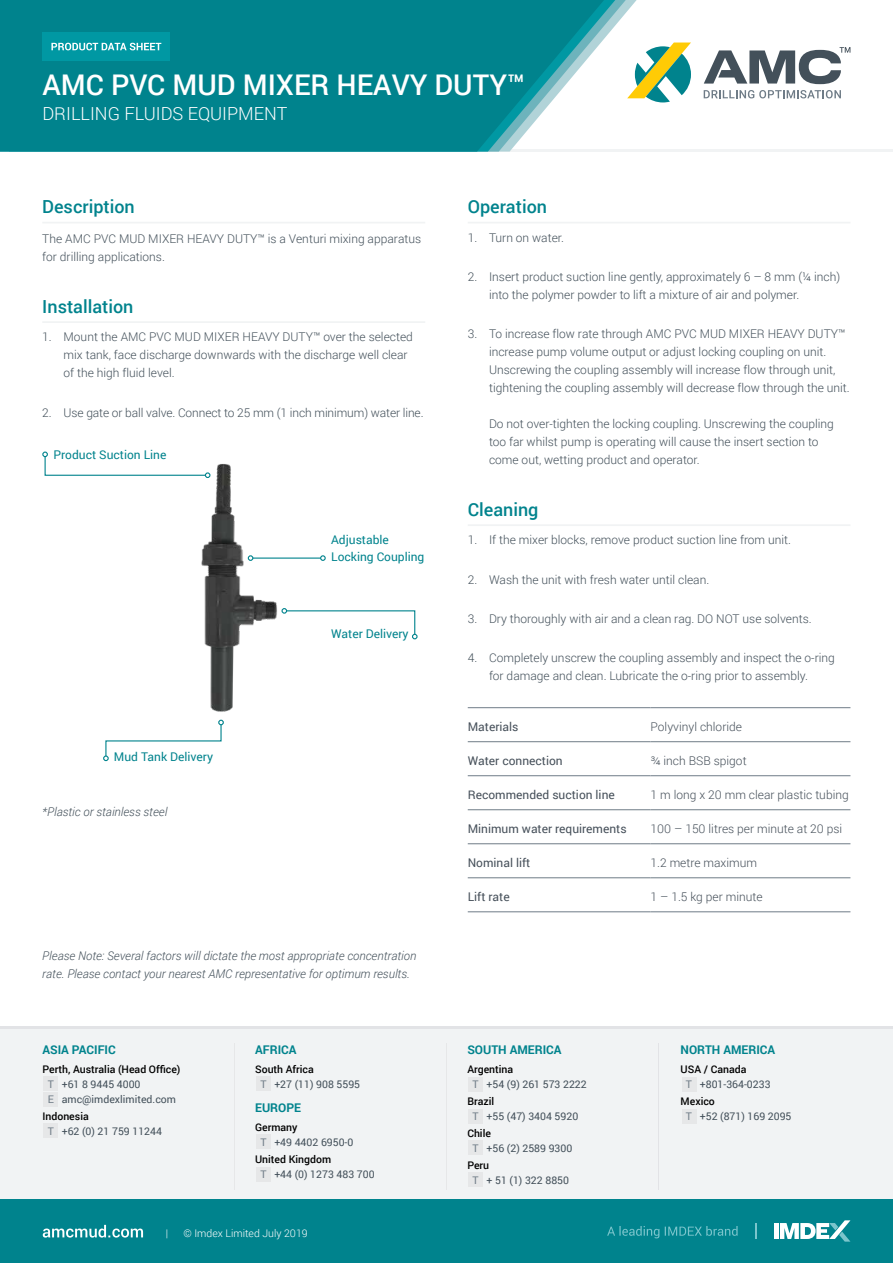
<style>
.page{position:relative;width:893px;height:1263px;background:#fff}
.page>*{position:absolute;margin:0;border:0;box-sizing:border-box;transform-origin:0 0}
.t1{font:500 28.5px "Roboto";color:#fff}
.t2{font:500 18px "Roboto";color:#00838d}
.t3{font:300 18px "Roboto";color:#fff}
.t4{font:300 12px/18px "Roboto";color:#43505a}
.t5{font:italic 300 12px/18px "Roboto";color:#43505a}
.t6{font:300 12px "Roboto";color:#46505a}
.t7{font:12px "Roboto";color:#46505a}
.t8{font:12px/16.5px "Roboto";color:#00838d}
.t9{font:700 12px "Roboto";color:#00838d}
.t10{font:10.5px/15px "Roboto";color:#43505a}
.t11{font:300 10.5px "Roboto";color:#fff}
.s1{font-weight:500;color:#000}
.s2{color:#6f7c87}
</style>
<div class="page">
<svg style="left:704px;top:90px;width:137px;height:8px"></svg>
<svg style="left:654px;top:43px;width:37px;height:59px"></svg>
<svg style="left:704px;top:47px;width:146px;height:37px"></svg>
<hr style="left:0;top:149px;width:893px;height:3px;background:#f1f3f4">
<svg style="left:0;top:0;width:622px;height:152px;background:#198f98"></svg>
<div style="left:43px;top:33px;width:127px;height:28px;background:#0098a3"></div>
<svg style="left:51px;top:43px;width:110px;height:7px"></svg>
<hr style="left:0;top:1027px;width:893px;height:3px;background:#e2e3e6">
<div style="left:0;top:1030px;width:893px;height:170px;background:#f1f3f4"></div>
<div style="left:682px;top:1077px;width:14px;height:14px;background:#e6e7e8"></div>
<div style="left:682px;top:1109px;width:14px;height:15px;background:#e6e7e8"></div>
<div style="left:43px;top:1076px;width:15px;height:15px;background:#e6e7e8"></div>
<div style="left:43px;top:1123px;width:15px;height:15px;background:#e6e7e8"></div>
<div style="left:256px;top:1134px;width:15px;height:15px;background:#e6e7e8"></div>
<div style="left:43px;top:1092px;width:15px;height:15px;background:#e6e7e8"></div>
<div style="left:256px;top:1076px;width:15px;height:15px;background:#e6e7e8"></div>
<div style="left:256px;top:1167px;width:15px;height:15px;background:#e6e7e8"></div>
<div style="left:468px;top:1172px;width:15px;height:15px;background:#e6e7e8"></div>
<div style="left:468px;top:1140px;width:15px;height:15px;background:#e6e7e8"></div>
<div style="left:468px;top:1108px;width:15px;height:15px;background:#e6e7e8"></div>
<div style="left:468px;top:1077px;width:15px;height:14px;background:#e6e7e8"></div>
<div style="left:0;top:1200px;width:893px;height:63px;background:#00838d"></div>
<svg style="left:755px;top:1223px;width:1px;height:16px"></svg>
<svg style="left:607px;top:1226px;width:131px;height:12px"></svg>
<hr style="left:774px;top:1223px;width:4px;height:16px;background:#fff">
<svg style="left:780px;top:1220px;width:70px;height:21px"></svg>
<hr style="left:658px;top:1043px;width:1px;height:146px;background:#e2e3e6">
<hr style="left:446px;top:1043px;width:1px;height:146px;background:#e6e7e8">
<hr style="left:234px;top:1043px;width:1px;height:146px;background:#e6e7e8">
<svg style="left:43px;top:1225px;width:100px;height:12px"></svg>
<hr style="left:468px;top:222px;width:382px;height:1px;background:#f1f3f4">
<hr style="left:468px;top:524px;width:382px;height:2px;background:#f1f3f4">
<hr style="left:468px;top:707px;width:183px;height:1px;background:#6f7c87">
<hr style="left:651px;top:707px;width:199px;height:1px;background:#6f7c87">
<hr style="left:468px;top:741px;width:183px;height:1px;background:#6f7c87">
<hr style="left:651px;top:741px;width:199px;height:1px;background:#6f7c87">
<hr style="left:468px;top:775px;width:183px;height:1px;background:#6f7c87">
<hr style="left:651px;top:775px;width:199px;height:1px;background:#6f7c87">
<hr style="left:468px;top:809px;width:183px;height:1px;background:#6f7c87">
<hr style="left:651px;top:809px;width:199px;height:1px;background:#6f7c87">
<hr style="left:468px;top:843px;width:183px;height:1px;background:#6f7c87">
<hr style="left:651px;top:843px;width:199px;height:1px;background:#6f7c87">
<hr style="left:468px;top:877px;width:183px;height:1px;background:#6f7c87">
<hr style="left:651px;top:877px;width:199px;height:1px;background:#6f7c87">
<hr style="left:468px;top:911px;width:183px;height:1px;background:#6f7c87">
<hr style="left:651px;top:911px;width:199px;height:1px;background:#6f7c87">
<hr style="left:42px;top:222px;width:383px;height:1px;background:#f1f3f4">
<hr style="left:42px;top:321px;width:383px;height:2px;background:#f1f3f4">
<img style="left:201px;top:464px;width:76px;height:256px">
<svg style="left:42px;top:451px;width:168px;height:27px"></svg>
<hr style="left:253px;top:557px;width:68px;height:2px;background:#00838d">
<svg style="left:248px;top:555px;width:5px;height:6px"></svg>
<svg style="left:320px;top:555px;width:6px;height:6px"></svg>
<svg style="left:281px;top:608px;width:137px;height:31px"></svg>
<svg style="left:103px;top:720px;width:121px;height:41px"></svg>
<h1 class="t1" style="left:43px;top:64px;width:484px">AMC PVC MUD MIXER HEAVY DUTY™</h1>
<h2 class="t3" style="left:43px;top:101px;width:246px">DRILLING FLUIDS EQUIPMENT</h2>
<h2 class="t2" style="left:42px;top:194px;width:94px">Description</h2>
<p class="t4" style="left:42px;top:229px;width:380px;line-height:18.8px">The AMC PVC MUD MIXER HEAVY DUTY™ is a Venturi mixing apparatus for drilling applications.</p>
<h2 class="t2" style="left:42px;top:294px;width:93px">Installation</h2>
<p class="t4" style="left:64px;top:328px;width:351px;text-indent:-21px">1. Mount the AMC PVC MUD MIXER HEAVY DUTY™ over the selected mix tank, face discharge downwards with the discharge well clear of the high fluid level.</p>
<p class="t4" style="left:42px;top:403px;width:383px">2. Use gate or ball valve. Connect to 25 mm (1 inch minimum) water line.</p>
<p class="t8" style="left:54px;top:446px;width:114px">Product Suction Line</p>
<p class="t8" style="left:114px;top:748px;width:101px">Mud Tank Delivery</p>
<p class="t5" style="left:42px;top:802px;width:127px">*Plastic or stainless steel</p>
<p class="t8" style="left:331px;top:531px;width:95px">Adjustable<br>Locking Coupling</p>
<p class="t8" style="left:331px;top:625px;width:79px">Water Delivery</p>
<p class="t5" style="left:42px;top:946px;width:376px">Please Note: Several factors will dictate the most appropriate concentration rate. Please contact your nearest AMC representative for optimum results.</p>
<p class="t9" style="left:43px;top:1041px;width:75px">ASIA PACIFIC</p>
<p class="t10" style="left:48px;top:1061px;width:134px;text-indent:-5px"><span class="s1">Perth, Australia (Head Office)<br></span><span class="s2">T</span> +61 8 9445 4000<br><span class="s2">E</span> amc@imdexlimited.com</p>
<p class="t10" style="left:48px;top:1108px;width:116px;text-indent:-5px"><span class="s1">Indonesia<br></span><span class="s2">T</span> +62 (0) 21 759 11244</p>
<p class="t9" style="left:255px;top:1041px;width:43px">AFRICA</p>
<p class="t10" style="left:260px;top:1061px;width:101px;text-indent:-5px"><span class="s1">South Africa<br></span><span class="s2">T</span> +27 (11) 908 5595</p>
<p class="t9" style="left:255px;top:1099px;width:47px">EUROPE</p>
<p class="t10" style="left:260px;top:1119px;width:95px;text-indent:-5px"><span class="s1">Germany<br></span><span class="s2">T</span> +49 4402 6950-0</p>
<p class="t10" style="left:260px;top:1151px;width:116px;text-indent:-5px"><span class="s1">United Kingdom<br></span><span class="s2">T</span> +44 (0) 1273 483 700</p>
<p class="t11" style="left:166px;top:1226px;width:4px">|</p>
<p class="t11" style="left:183px;top:1226px;width:126px">© Imdex Limited July 2019</p>
<h2 class="t2" style="left:468px;top:194px;width:81px">Operation</h2>
<p class="t4" style="left:468px;top:228px;width:98px">1. Turn on water.</p>
<p class="t4" style="left:489px;top:267px;width:353px;text-indent:-21px">2. Insert product suction line gently, approximately 6 – 8 mm (¼ inch) into the polymer powder to lift a mixture of air and polymer.</p>
<p class="t4" style="left:489px;top:325px;width:362px;text-indent:-21px">3. To increase flow rate through AMC PVC MUD MIXER HEAVY DUTY™ increase pump volume output or adjust locking coupling on unit.<br>Unscrewing the coupling assembly will increase flow through unit, tightening the coupling assembly will decrease flow through the unit.</p>
<p class="t4" style="left:489px;top:415px;width:346px">Do not over-tighten the locking coupling. Unscrewing the coupling too far whilst pump is operating will cause the insert section to come out, wetting product and operator.</p>
<h2 class="t2" style="left:468px;top:497px;width:72px">Cleaning</h2>
<p class="t4" style="left:468px;top:531px;width:325px">1. If the mixer blocks, remove product suction line from unit.</p>
<p class="t4" style="left:468px;top:570px;width:243px">2. Wash the unit with fresh water until clean.</p>
<p class="t4" style="left:468px;top:609px;width:345px">3. Dry thoroughly with air and a clean rag. DO NOT use solvents.</p>
<p class="t4" style="left:468px;top:649px;width:369px;text-align:center">4. Completely unscrew the coupling assembly and inspect the o-ring for damage and clean. Lubricate the o-ring prior to assembly.</p>
<p class="t7" style="left:468px;top:718px;width:52px">Materials</p>
<p class="t6" style="left:651px;top:718px;width:93px">Polyvinyl chloride</p>
<p class="t7" style="left:468px;top:752px;width:96px">Water connection</p>
<p class="t6" style="left:651px;top:752px;width:98px">¾ inch BSB spigot</p>
<p class="t7" style="left:468px;top:786px;width:149px">Recommended suction line</p>
<p class="t6" style="left:651px;top:786px;width:200px">1 m long x 20 mm clear plastic tubing</p>
<p class="t7" style="left:468px;top:820px;width:160px">Minimum water requirements</p>
<p class="t6" style="left:651px;top:820px;width:193px">100 – 150 litres per minute at 20 psi</p>
<p class="t7" style="left:468px;top:854px;width:64px">Nominal lift</p>
<p class="t6" style="left:651px;top:854px;width:108px">1.2 metre maximum</p>
<p class="t7" style="left:468px;top:888px;width:43px">Lift rate</p>
<p class="t6" style="left:651px;top:888px;width:113px">1 – 1.5 kg per minute</p>
<p class="t9" style="left:467px;top:1041px;width:96px">SOUTH AMERICA</p>
<p class="t10" style="left:473px;top:1061px;width:116px;text-indent:-5px"><span class="s1">Argentina<br></span><span class="s2">T</span> +54 (9) 261 573 2222</p>
<p class="t10" style="left:473px;top:1093px;width:107px;text-indent:-5px"><span class="s1">Brazil<br></span><span class="s2">T</span> +55 (47) 3404 5920</p>
<p class="t10" style="left:473px;top:1125px;width:101px;text-indent:-5px"><span class="s1">Chile<br></span><span class="s2">T</span> +56 (2) 2589 9300</p>
<p class="t10" style="left:473px;top:1157px;width:98px;text-indent:-5px"><span class="s1">Peru<br></span><span class="s2">T</span> + 51 (1) 322 8850</p>
<p class="t9" style="left:681px;top:1041px;width:96px">NORTH AMERICA</p>
<p class="t10" style="left:686px;top:1061px;width:86px;text-indent:-5px"><span class="s1">USA / Canada<br></span><span class="s2">T</span> +801-364-0233</p>
<p class="t10" style="left:686px;top:1093px;width:107px;text-indent:-5px"><span class="s1">Mexico<br></span><span class="s2">T</span> +52 (871) 169 2095</p>
</div>
